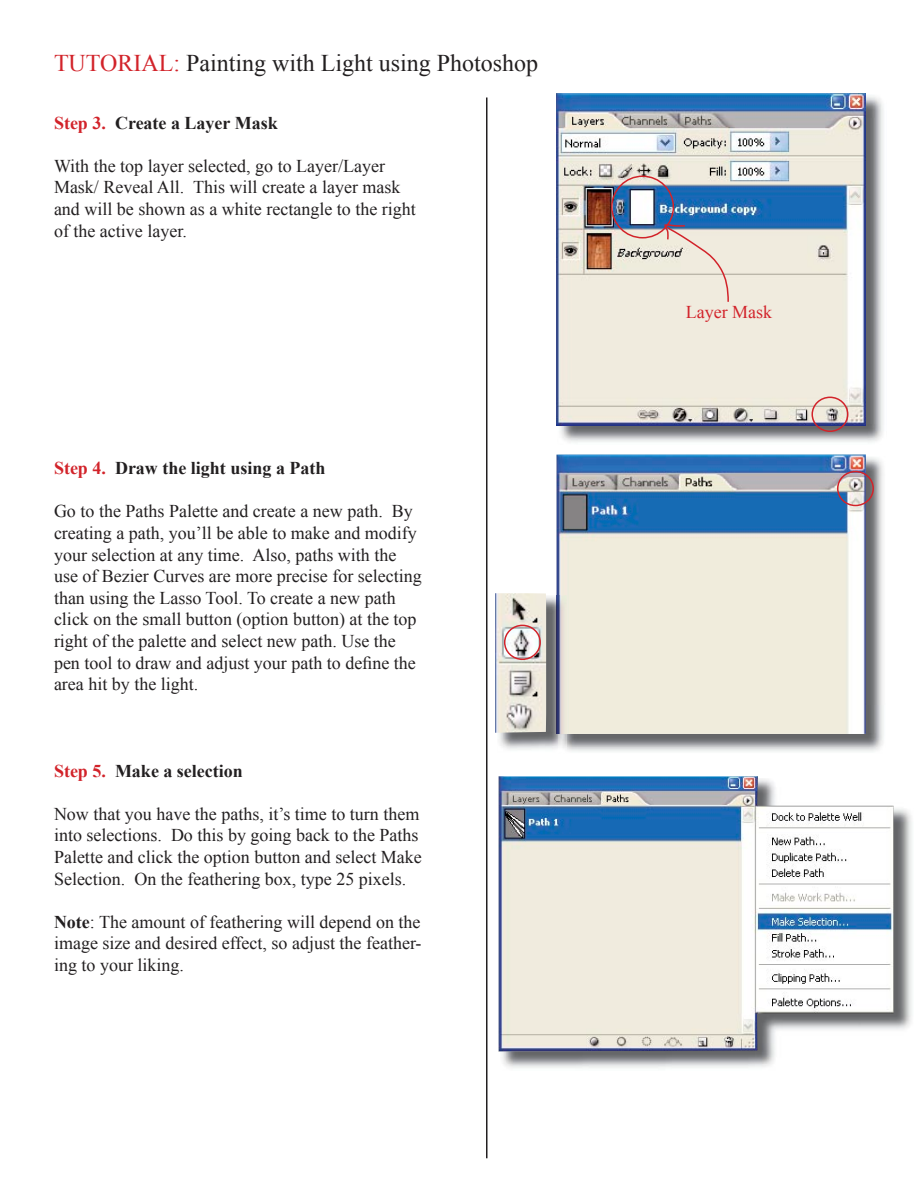
<style>
.page{position:relative;width:918px;height:1188px;background:#fff}
.page>*{position:absolute;margin:0;border:0;box-sizing:border-box;transform-origin:0 0}
.t1{font:24px "Times New Roman";color:#221f20}
.t2{font:18px/21.6px "Times New Roman";color:#221f20}
.t3{font:700 18px "Times New Roman";color:#221f20}
.t4{font:18px "Times New Roman";color:#d2232a}
.s1{color:#d2232a}
.s2{font-weight:700}
</style>
<div class="page">
<img style="left:558px;top:96px;width:326px;height:346px">
<img style="left:556px;top:93px;width:310px;height:332px">
<div style="left:812px;top:397px;width:36px;height:35px;border:2px solid #d2232a;border-radius:50%"></div>
<hr style="left:486px;top:98px;width:2px;height:1060px;background:#221f20">
<div style="left:611px;top:176px;width:63px;height:62px;border:2px solid #d2232a;border-radius:50%"></div>
<svg style="left:664px;top:224px;width:66px;height:79px;background:#dfd8d0"></svg>
<img style="left:566px;top:704px;width:318px;height:48px">
<img style="left:866px;top:457px;width:17px;height:247px">
<img style="left:556px;top:455px;width:310px;height:279px">
<div style="left:837px;top:471px;width:37px;height:35px;border:2px solid #d2232a;border-radius:50%"></div>
<img style="left:502px;top:1052px;width:273px;height:16px">
<img style="left:894px;top:808px;width:18px;height:222px">
<img style="left:498px;top:776px;width:396px;height:276px">
<img style="left:499px;top:596px;width:59px;height:154px">
<img style="left:558px;top:734px;width:8px;height:14px">
<img style="left:556px;top:595px;width:10px;height:139px">
<img style="left:495px;top:593px;width:51px;height:140px">
<div style="left:504px;top:625px;width:37px;height:35px;border:2px solid #d2232a;border-radius:50%"></div>
<h1 class="t1" style="left:54px;top:46px;width:486px"><span class="s1">TUTORIAL:</span> Painting with Light using Photoshop</h1>
<p class="t3" style="left:54px;top:110px;width:225px"><span class="s1">Step 3.</span> Create a Layer Mask</p>
<p class="t2" style="left:54px;top:155px;width:363px">With the top layer selected, go to Layer/Layer Mask/ Reveal All. This will create a layer mask and will be shown as a white rectangle to the right of the active layer.</p>
<p class="t3" style="left:54px;top:456px;width:273px"><span class="s1">Step 4.</span> Draw the light using a Path</p>
<p class="t2" style="left:54px;top:500px;width:369px">Go to the Paths Palette and create a new path. By creating a path, you’ll be able to make and modify your selection at any time. Also, paths with the use of Bezier Curves are more precise for selecting than using the Lasso Tool. To create a new path click on the small button (option button) at the top right of the palette and select new path. Use the pen tool to draw and adjust your path to define the area hit by the light.</p>
<p class="t3" style="left:54px;top:758px;width:190px"><span class="s1">Step 5.</span> Make a selection</p>
<p class="t2" style="left:54px;top:803px;width:369px">Now that you have the paths, it’s time to turn them into selections. Do this by going back to the Paths Palette and click the option button and select Make Selection. On the feathering box, type 25 pixels.</p>
<p class="t2" style="left:54px;top:911px;width:369px;text-align:justify"><span class="s2">Note</span>: The amount of feathering will depend on the image size and desired effect, so adjust the feather&shy;ing to your liking.</p>
<p class="t4" style="left:686px;top:299px;width:88px">Layer Mask</p>
</div>
